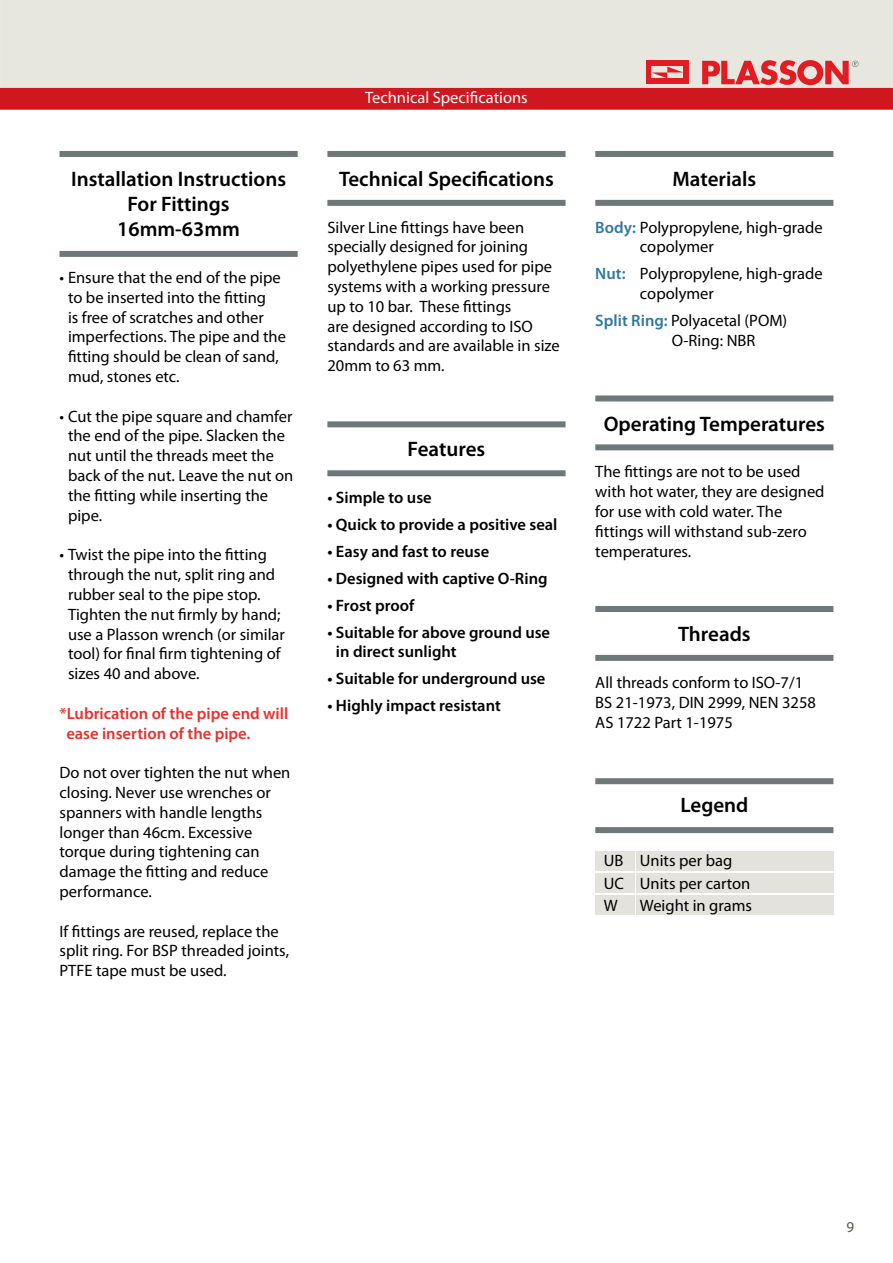
<style>
.page{position:relative;width:893px;height:1263px;background:#fff}
.page>*{position:absolute;margin:0;border:0;box-sizing:border-box;transform-origin:0 0}
.t1{font:600 21px/25.2px "Myriad Pro";color:#000;text-align:center}
.t2{font:16.5px/19.8px "Myriad Pro";color:#000}
.t3{font:600 16.5px/19.8px "Myriad Pro";color:#000}
.t4{font:600 16.5px/19.8px "Myriad Pro";color:#eb2e2c}
.t5{font:16.5px "Myriad Pro";color:#fff}
.t6{font:15px "Myriad Pro";color:#5b5944}
.s1{font-weight:600;color:#2f78a4}
</style>
<div class="page">
<div style="left:0;top:0;width:893px;height:60px;background:#e7e7df"></div>
<svg style="left:0;top:60px;width:893px;height:50px;background:#db7f7f"></svg>
<div style="left:595px;top:851px;width:39px;height:19px;background:#e3e2dd"></div>
<div style="left:636px;top:851px;width:197px;height:19px;background:#e3e2dd"></div>
<div style="left:595px;top:873px;width:39px;height:19px;background:#e3e2dd"></div>
<div style="left:636px;top:873px;width:197px;height:19px;background:#e3e2dd"></div>
<div style="left:595px;top:895px;width:39px;height:19px;background:#e3e2dd"></div>
<div style="left:636px;top:895px;width:197px;height:19px;background:#e3e2dd"></div>
<div style="left:60px;top:151px;width:238px;height:6px;background:#6e7779"></div>
<div style="left:60px;top:251px;width:238px;height:6px;background:#6e7779"></div>
<div style="left:327px;top:151px;width:239px;height:6px;background:#6e7779"></div>
<div style="left:327px;top:200px;width:239px;height:6px;background:#6e7779"></div>
<div style="left:327px;top:421px;width:239px;height:6px;background:#6e7779"></div>
<div style="left:327px;top:470px;width:239px;height:6px;background:#6e7779"></div>
<div style="left:595px;top:151px;width:238px;height:6px;background:#6e7779"></div>
<div style="left:595px;top:200px;width:238px;height:6px;background:#6e7779"></div>
<div style="left:595px;top:395px;width:238px;height:6px;background:#6e7779"></div>
<div style="left:595px;top:444px;width:238px;height:6px;background:#6e7779"></div>
<div style="left:595px;top:606px;width:238px;height:6px;background:#6e7779"></div>
<div style="left:595px;top:655px;width:238px;height:6px;background:#6e7779"></div>
<div style="left:595px;top:778px;width:238px;height:6px;background:#6e7779"></div>
<div style="left:595px;top:827px;width:238px;height:6px;background:#6e7779"></div>
<p class="t1" style="left:71px;top:166px;width:217px">Installation Instructions<br>For Fittings<br>16mm-63mm</p>
<p class="t2" style="left:68px;top:267px;width:219px;text-indent:-8px">• Ensure that the end of the pipe to be inserted into the fitting<br>is free of scratches and other imperfections. The pipe and the fitting should be clean of sand, mud, stones etc.</p>
<p class="t2" style="left:68px;top:406px;width:227px;text-indent:-8px">• Cut the pipe square and chamfer the end of the pipe. Slacken the nut until the threads meet the back of the nut. Leave the nut on the fitting while inserting the pipe.</p>
<p class="t2" style="left:68px;top:545px;width:218px;text-indent:-8px">• Twist the pipe into the fitting through the nut, split ring and rubber seal to the pipe stop.<br>Tighten the nut firmly by hand; use a Plasson wrench (or similar tool) for final firm tightening of sizes 40 and above.</p>
<p class="t4" style="left:66px;top:703px;width:223px;text-indent:-7px">*Lubrication of the pipe end will ease insertion of the pipe.</p>
<p class="t2" style="left:60px;top:762px;width:232px">Do not over tighten the nut when closing. Never use wrenches or spanners with handle lengths longer than 46cm. Excessive torque during tightening can damage the fitting and reduce performance.</p>
<p class="t2" style="left:60px;top:921px;width:231px">If fittings are reused, replace the split ring. For BSP threaded joints,<br>PTFE tape must be used.</p>
<p class="t5" style="left:365px;top:87px;width:164px">Technical Specifications</p>
<p class="t1" style="left:339px;top:166px;width:216px">Technical Specifications</p>
<p class="t2" style="left:327px;top:217px;width:234px">Silver Line fittings have been specially designed for joining polyethylene pipes used for pipe systems with a working pressure up to 10 bar. These fittings<br>are designed according to ISO standards and are available in size<br>20mm to 63 mm.</p>
<p class="t1" style="left:408px;top:436px;width:79px">Features</p>
<p class="t3" style="left:327px;top:487px;width:106px">• Simple to use</p>
<p class="t3" style="left:327px;top:514px;width:232px">• Quick to provide a positive seal</p>
<p class="t3" style="left:327px;top:541px;width:163px">• Easy and fast to reuse</p>
<p class="t3" style="left:327px;top:568px;width:222px">• Designed with captive O-Ring</p>
<p class="t3" style="left:327px;top:595px;width:88px">• Frost proof</p>
<p class="t3" style="left:336px;top:622px;width:216px;text-indent:-8px">• Suitable for above ground use in direct sunlight</p>
<p class="t3" style="left:327px;top:669px;width:220px">• Suitable for underground use</p>
<p class="t3" style="left:327px;top:696px;width:175px">• Highly impact resistant</p>
<p class="t1" style="left:672px;top:166px;width:85px">Materials</p>
<p class="t2" style="left:640px;top:217px;width:184px;text-indent:-45px"><span class="s1">Body:</span> Polypropylene, high-grade copolymer</p>
<p class="t2" style="left:640px;top:264px;width:184px;text-indent:-45px"><span class="s1">Nut:</span> Polypropylene, high-grade copolymer</p>
<p class="t2" style="left:672px;top:311px;width:117px;text-indent:-76px"><span class="s1">Split Ring:</span> Polyacetal (POM)<br>O-Ring: NBR</p>
<p class="t1" style="left:604px;top:410px;width:223px">Operating Temperatures</p>
<p class="t2" style="left:595px;top:462px;width:231px">The fittings are not to be used with hot water, they are designed for use with cold water. The fittings will withstand sub-zero temperatures.</p>
<p class="t1" style="left:678px;top:621px;width:74px">Threads</p>
<p class="t2" style="left:595px;top:672px;width:222px">All threads conform to ISO-7/1<br>BS 21-1973, DIN 2999, NEN 3258<br>AS 1722 Part 1-1975</p>
<p class="t1" style="left:680px;top:792px;width:70px">Legend</p>
<p class="t2" style="left:604px;top:849px;width:148px;line-height:22.5px">UB Units per bag<br>UC Units per carton<br>W</p>
<p class="t2" style="left:640px;top:896px;width:114px">Weight in grams</p>
<p class="t6" style="left:847px;top:1218px;width:9px">9</p>
</div>
